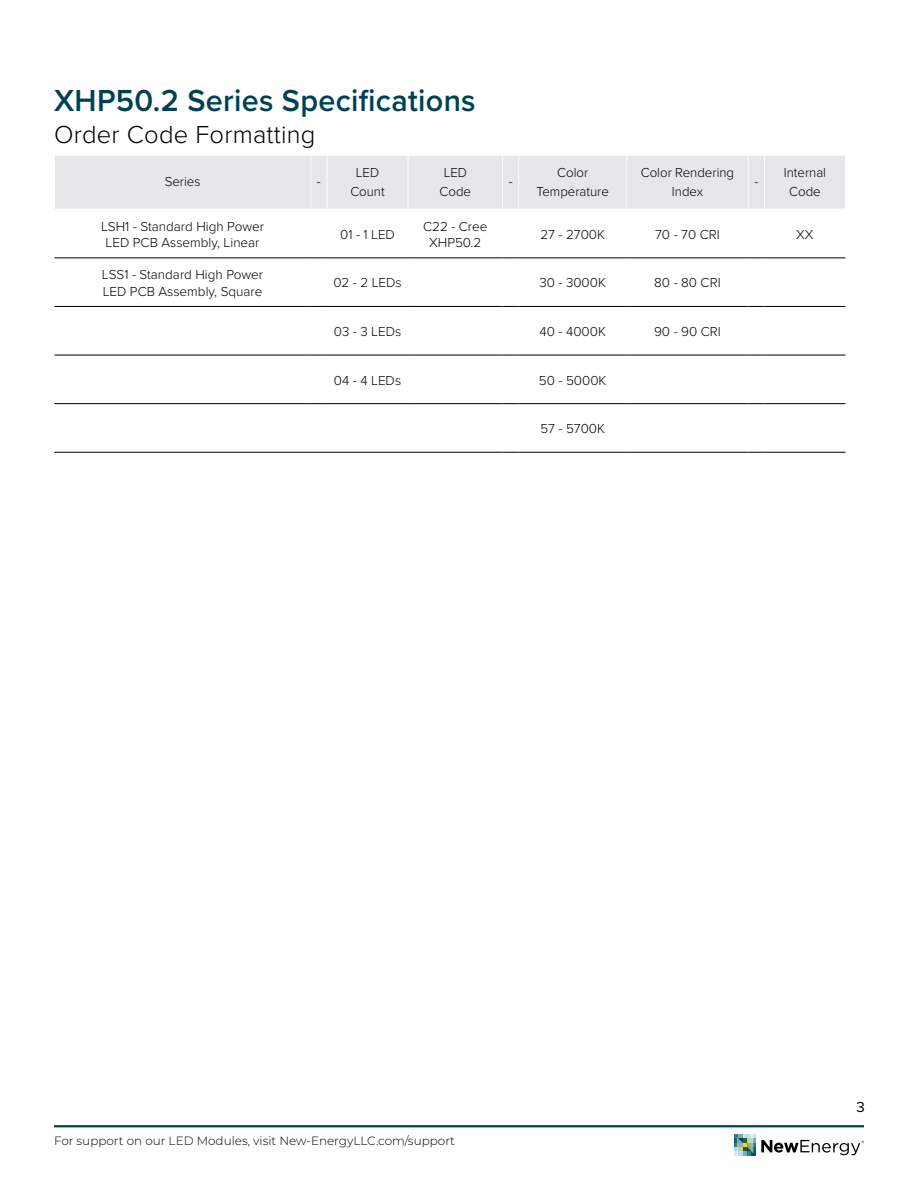
<style>
.page{position:relative;width:918px;height:1188px;background:#fff}
.page>*{position:absolute;margin:0;border:0;box-sizing:border-box;transform-origin:0 0}
.t1{font:600 31.5px "Proxima Nova";letter-spacing:.01em;color:#004251}
.t2{font:300 25.5px "Proxima Nova";letter-spacing:.01em;color:#000}
.t3{font:15px "Proxima Nova";color:#000}
.t4{font:300 13.5px/19.2px "Proxima Nova";color:#000;text-align:center}
.t5{font:300 12px "Montserrat";color:#000}
</style>
<div class="page">
<hr style="left:54px;top:1125px;width:810px;height:2px;background:#004251">
<svg style="left:734px;top:1134px;width:130px;height:22px"></svg>
<div style="left:55px;top:156px;width:790px;height:53px;background:#e6e7e8"></div>
<hr style="left:748px;top:156px;width:1px;height:53px;background:#fcfeff">
<hr style="left:764px;top:156px;width:1px;height:53px;background:#fcfeff">
<hr style="left:54px;top:258px;width:257px;height:1px;background:#000">
<svg style="left:311px;top:258px;width:16px;height:1px"></svg>
<hr style="left:327px;top:258px;width:81px;height:1px;background:#000">
<hr style="left:408px;top:258px;width:95px;height:1px;background:#000">
<svg style="left:503px;top:258px;width:16px;height:1px"></svg>
<hr style="left:519px;top:258px;width:108px;height:1px;background:#000">
<hr style="left:627px;top:258px;width:121px;height:1px;background:#000">
<svg style="left:748px;top:258px;width:16px;height:1px"></svg>
<hr style="left:764px;top:258px;width:81px;height:1px;background:#000">
<hr style="left:408px;top:306px;width:95px;height:1px;background:#000">
<hr style="left:327px;top:355px;width:81px;height:1px;background:#000">
<hr style="left:54px;top:306px;width:257px;height:1px;background:#000">
<svg style="left:311px;top:306px;width:16px;height:1px"></svg>
<hr style="left:327px;top:306px;width:81px;height:1px;background:#000">
<svg style="left:503px;top:306px;width:16px;height:1px"></svg>
<hr style="left:519px;top:306px;width:108px;height:1px;background:#000">
<hr style="left:627px;top:306px;width:121px;height:1px;background:#000">
<svg style="left:748px;top:306px;width:16px;height:1px"></svg>
<hr style="left:764px;top:306px;width:81px;height:1px;background:#000">
<hr style="left:54px;top:355px;width:257px;height:1px;background:#000">
<svg style="left:311px;top:355px;width:16px;height:1px"></svg>
<hr style="left:408px;top:355px;width:95px;height:1px;background:#000">
<svg style="left:503px;top:355px;width:16px;height:1px"></svg>
<hr style="left:519px;top:355px;width:108px;height:1px;background:#000">
<hr style="left:627px;top:355px;width:121px;height:1px;background:#000">
<svg style="left:748px;top:355px;width:16px;height:1px"></svg>
<hr style="left:764px;top:355px;width:81px;height:1px;background:#000">
<hr style="left:54px;top:403px;width:257px;height:1px;background:#000">
<svg style="left:311px;top:403px;width:16px;height:1px"></svg>
<hr style="left:408px;top:403px;width:95px;height:1px;background:#000">
<svg style="left:503px;top:403px;width:16px;height:1px"></svg>
<hr style="left:519px;top:403px;width:108px;height:1px;background:#000">
<hr style="left:627px;top:403px;width:121px;height:1px;background:#000">
<svg style="left:748px;top:403px;width:16px;height:1px"></svg>
<hr style="left:764px;top:403px;width:81px;height:1px;background:#000">
<hr style="left:54px;top:452px;width:257px;height:1px;background:#000">
<hr style="left:327px;top:403px;width:81px;height:1px;background:#000">
<svg style="left:311px;top:452px;width:16px;height:1px"></svg>
<hr style="left:327px;top:452px;width:81px;height:1px;background:#000">
<hr style="left:408px;top:452px;width:95px;height:1px;background:#000">
<svg style="left:503px;top:452px;width:16px;height:1px"></svg>
<hr style="left:519px;top:452px;width:108px;height:1px;background:#000">
<hr style="left:627px;top:452px;width:121px;height:1px;background:#000">
<svg style="left:748px;top:452px;width:16px;height:1px"></svg>
<hr style="left:764px;top:452px;width:81px;height:1px;background:#000">
<h1 class="t1" style="left:54px;top:77px;width:423px">XHP50.2 Series Specifications</h1>
<h2 class="t2" style="left:54px;top:116px;width:263px">Order Code Formatting</h2>
<p class="t4" style="left:165px;top:171px;width:37px">Series</p>
<p class="t4" style="left:317px;top:171px;width:5px">-</p>
<p class="t4" style="left:350px;top:162px;width:36px">LED<br>Count</p>
<p class="t4" style="left:440px;top:162px;width:33px">LED<br>Code</p>
<p class="t4" style="left:509px;top:171px;width:5px">-</p>
<p class="t4" style="left:537px;top:162px;width:74px">Color<br>Temperature</p>
<p class="t4" style="left:641px;top:162px;width:95px">Color Rendering<br>Index</p>
<p class="t4" style="left:754px;top:171px;width:5px">-</p>
<p class="t4" style="left:784px;top:162px;width:44px">Internal<br>Code</p>
<p class="t4" style="left:101px;top:217px;width:164px;line-height:16.2px">LSH1 - Standard High Power<br>LED PCB Assembly, Linear</p>
<p class="t4" style="left:340px;top:224px;width:56px">01 - 1 LED</p>
<p class="t4" style="left:423px;top:217px;width:66px;line-height:16.2px">C22 - Cree<br>XHP50.2</p>
<p class="t4" style="left:540px;top:224px;width:66px">27 - 2700K</p>
<p class="t4" style="left:655px;top:224px;width:66px">70 - 70 CRI</p>
<p class="t4" style="left:796px;top:224px;width:19px">XX</p>
<p class="t4" style="left:102px;top:266px;width:163px;line-height:16.2px;text-align:left">LSS1 - Standard High Power<br>LED PCB Assembly, Square</p>
<p class="t4" style="left:333px;top:273px;width:70px">02 - 2 LEDs</p>
<p class="t4" style="left:540px;top:273px;width:68px">30 - 3000K</p>
<p class="t4" style="left:654px;top:273px;width:68px">80 - 80 CRI</p>
<p class="t4" style="left:334px;top:321px;width:69px">03 - 3 LEDs</p>
<p class="t4" style="left:540px;top:321px;width:68px">40 - 4000K</p>
<p class="t4" style="left:654px;top:321px;width:68px">90 - 90 CRI</p>
<p class="t4" style="left:334px;top:370px;width:69px">04 - 4 LEDs</p>
<p class="t4" style="left:539px;top:370px;width:69px">50 - 5000K</p>
<p class="t4" style="left:540px;top:418px;width:66px">57 - 5700K</p>
<p class="t5" style="left:54px;top:1133px;width:403px">For support on our LED Modules, visit New-EnergyLLC.com/support</p>
<p class="t3" style="left:856px;top:1095px;width:10px">3</p>
</div>
